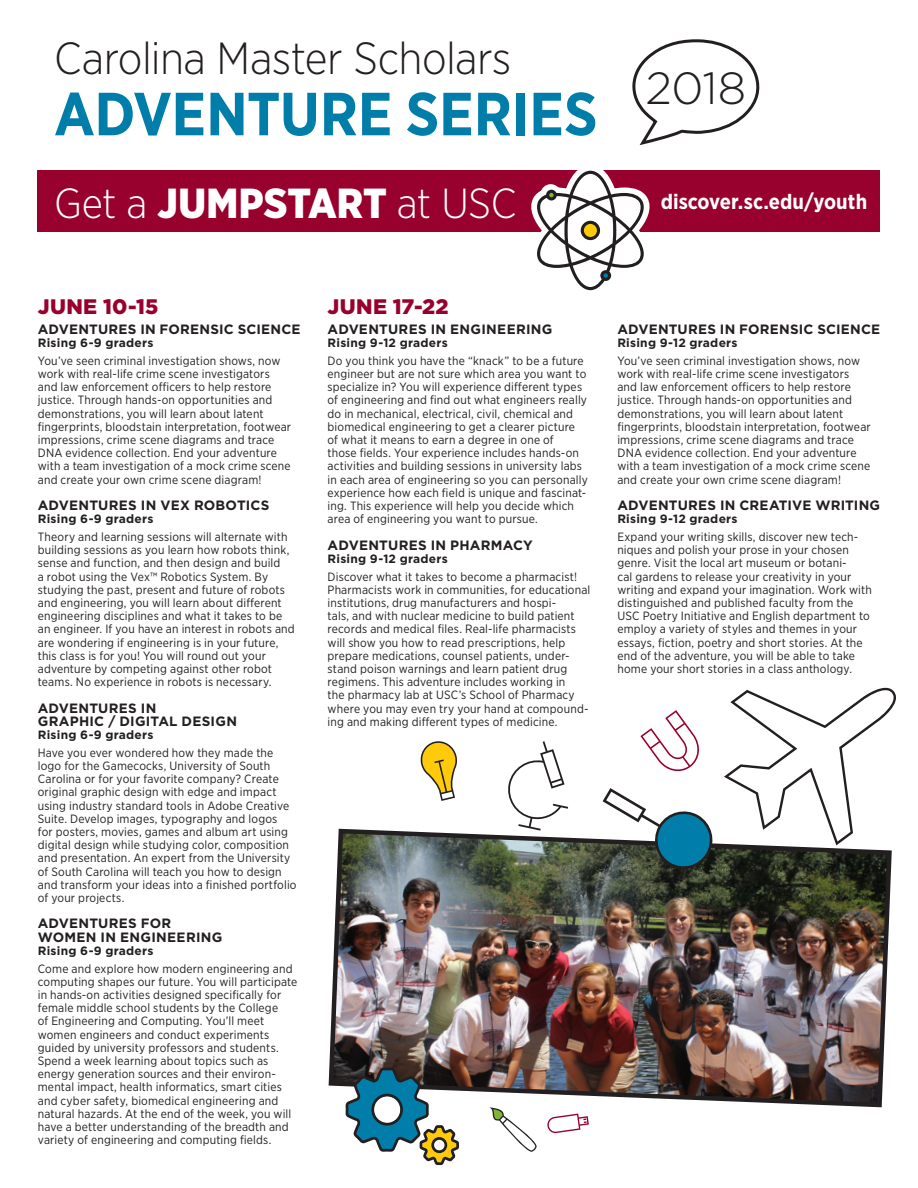
<style>
.page{position:relative;width:918px;height:1188px;background:#fff}
.page>*{position:absolute;margin:0;border:0;box-sizing:border-box;transform-origin:0 0}
.t1{font:700 60.75px "Gotham Narrow";letter-spacing:-.005em;color:#007ea9}
.t2{font:300 45px "Gotham Narrow";letter-spacing:-.01em;color:#231f20}
.t3{font:300 45px "Gotham";color:#231f20}
.t4{font:300 42px "Gotham Narrow";letter-spacing:-.01em;color:#fff}
.t5{font:700 21px "Gotham Narrow";color:#fff}
.Month{font:900 21px "Gotham";letter-spacing:.02em;color:#98012d}
.subhead_1{font:700 13.5px "Gotham";letter-spacing:.015em;color:#231f20}
.body_copy{font:12px/13.2px "Gotham Narrow";letter-spacing:.015em;color:#231f20}
.sughead_2{font:700 12px "Gotham";letter-spacing:.02em;color:#231f20}
.s1{font-weight:900}
</style>
<div class="page">
<img style="left:328px;top:828px;width:564px;height:280px">
<div style="left:38px;top:170px;width:842px;height:61px;background:#98012d"></div>
<svg style="left:632px;top:39px;width:128px;height:106px"></svg>
<svg style="left:547px;top:1114px;width:42px;height:20px"></svg>
<svg style="left:603px;top:788px;width:113px;height:85px"></svg>
<svg style="left:640px;top:710px;width:59px;height:61px"></svg>
<svg style="left:345px;top:1068px;width:114px;height:97px"></svg>
<svg style="left:724px;top:687px;width:172px;height:158px"></svg>
<svg style="left:490px;top:1107px;width:47px;height:45px"></svg>
<svg style="left:505px;top:741px;width:63px;height:90px"></svg>
<svg style="left:420px;top:741px;width:37px;height:60px"></svg>
<svg style="left:520px;top:170px;width:141px;height:121px"></svg>
<p class="t2" style="left:54px;top:30px;width:459px">Carolina Master Scholars</p>
<p class="t1" style="left:54px;top:75px;width:545px">ADVENTURE SERIES</p>
<p class="t4" style="left:54px;top:177px;width:464px">Get a <span class="s1">JUMPSTART</span> at USC</p>
<p class="t3" style="left:645px;top:60px;width:102px">2018</p>
<p class="t5" style="left:661px;top:188px;width:208px">discover.sc.edu/youth</p>
<p class="Month" style="left:38px;top:292px;width:122px">JUNE 10-15</p>
<p class="subhead_1" style="left:38px;top:320px;width:264px">ADVENTURES IN FORENSIC SCIENCE</p>
<p class="sughead_2" style="left:38px;top:335px;width:117px">Rising 6-9 graders</p>
<p class="body_copy" style="left:38px;top:354px;width:255px">You’ve seen criminal investigation shows, now work with real-life crime scene investigators and law enforcement officers to help restore justice. Through hands-on opportunities and demonstrations, you will learn about latent fingerprints, bloodstain interpretation, footwear impressions, crime scene diagrams and trace DNA evidence collection. End your adventure with a team investigation of a mock crime scene and create your own crime scene diagram!</p>
<p class="subhead_1" style="left:38px;top:496px;width:233px">ADVENTURES IN VEX ROBOTICS</p>
<p class="sughead_2" style="left:38px;top:511px;width:117px">Rising 6-9 graders</p>
<p class="body_copy" style="left:38px;top:530px;width:258px">Theory and learning sessions will alternate with building sessions as you learn how robots think, sense and function, and then design and build<br>a robot using the Vex™ Robotics System. By studying the past, present and future of robots and engineering, you will learn about different engineering disciplines and what it takes to be an engineer. If you have an interest in robots and are wondering if engineering is in your future, this class is for you! You will round out your adventure by competing against other robot teams. No experience in robots is necessary.</p>
<p class="subhead_1" style="left:38px;top:699px;width:120px">ADVENTURES IN</p>
<p class="subhead_1" style="left:38px;top:712px;width:201px">GRAPHIC / DIGITAL DESIGN</p>
<p class="sughead_2" style="left:38px;top:727px;width:117px">Rising 6-9 graders</p>
<p class="body_copy" style="left:38px;top:746px;width:260px">Have you ever wondered how they made the logo for the Gamecocks, University of South Carolina or for your favorite company? Create original graphic design with edge and impact using industry standard tools in Adobe Creative Suite. Develop images, typography and logos<br>for posters, movies, games and album art using digital design while studying color, composition and presentation. An expert from the University of South Carolina will teach you how to design and transform your ideas into a finished portfolio of your projects.</p>
<p class="subhead_1" style="left:38px;top:915px;width:135px">ADVENTURES FOR</p>
<p class="subhead_1" style="left:38px;top:928px;width:186px">WOMEN IN ENGINEERING</p>
<p class="sughead_2" style="left:38px;top:943px;width:117px">Rising 6-9 graders</p>
<p class="body_copy" style="left:38px;top:961px;width:261px">Come and explore how modern engineering and computing shapes our future. You will participate in hands-on activities designed specifically for female middle school students by the College<br>of Engineering and Computing. You’ll meet women engineers and conduct experiments guided by university professors and students.<br>Spend a week learning about topics such as energy generation sources and their environ&shy;mental impact, health informatics, smart cities and cyber safety, biomedical engineering and natural hazards. At the end of the week, you will have a better understanding of the breadth and variety of engineering and computing fields.</p>
<p class="Month" style="left:328px;top:292px;width:123px">JUNE 17-22</p>
<p class="subhead_1" style="left:328px;top:320px;width:226px">ADVENTURES IN ENGINEERING</p>
<p class="sughead_2" style="left:328px;top:335px;width:122px">Rising 9-12 graders</p>
<p class="body_copy" style="left:328px;top:354px;width:262px">Do you think you have the “knack” to be a future engineer but are not sure which area you want to specialize in? You will experience different types of engineering and find out what engineers really do in mechanical, electrical, civil, chemical and biomedical engineering to get a clearer picture of what it means to earn a degree in one of<br>those fields. Your experience includes hands-on activities and building sessions in university labs in each area of engineering so you can personally experience how each field is unique and fascinat&shy;ing. This experience will help you decide which area of engineering you want to pursue.</p>
<p class="subhead_1" style="left:328px;top:536px;width:207px">ADVENTURES IN PHARMACY</p>
<p class="sughead_2" style="left:328px;top:551px;width:122px">Rising 9-12 graders</p>
<p class="body_copy" style="left:328px;top:569px;width:264px">Discover what it takes to become a pharmacist!<br>Pharmacists work in communities, for educational institutions, drug manufacturers and hospi-<br>tals, and with nuclear medicine to build patient records and medical files. Real-life pharmacists will show you how to read prescriptions, help prepare medications, counsel patients, under&shy;stand poison warnings and learn patient drug regimens. This adventure includes working in<br>the pharmacy lab at USC’s School of Pharmacy where you may even try your hand at compound&shy;ing and making different types of medicine.</p>
<p class="subhead_1" style="left:617px;top:320px;width:264px">ADVENTURES IN FORENSIC SCIENCE</p>
<p class="sughead_2" style="left:617px;top:335px;width:122px">Rising 9-12 graders</p>
<p class="body_copy" style="left:617px;top:354px;width:255px">You’ve seen criminal investigation shows, now work with real-life crime scene investigators and law enforcement officers to help restore justice. Through hands-on opportunities and demonstrations, you will learn about latent fingerprints, bloodstain interpretation, footwear impressions, crime scene diagrams and trace DNA evidence collection. End your adventure with a team investigation of a mock crime scene and create your own crime scene diagram!</p>
<p class="subhead_1" style="left:617px;top:496px;width:264px">ADVENTURES IN CREATIVE WRITING</p>
<p class="sughead_2" style="left:617px;top:511px;width:122px">Rising 9-12 graders</p>
<p class="body_copy" style="left:617px;top:530px;width:256px">Expand your writing skills, discover new tech&shy;niques and polish your prose in your chosen genre. Visit the local art museum or botani-<br>cal gardens to release your creativity in your writing and expand your imagination. Work with distinguished and published faculty from the USC Poetry Initiative and English department to employ a variety of styles and themes in your essays, fiction, poetry and short stories. At the end of the adventure, you will be able to take home your short stories in a class anthology.</p>
</div>
